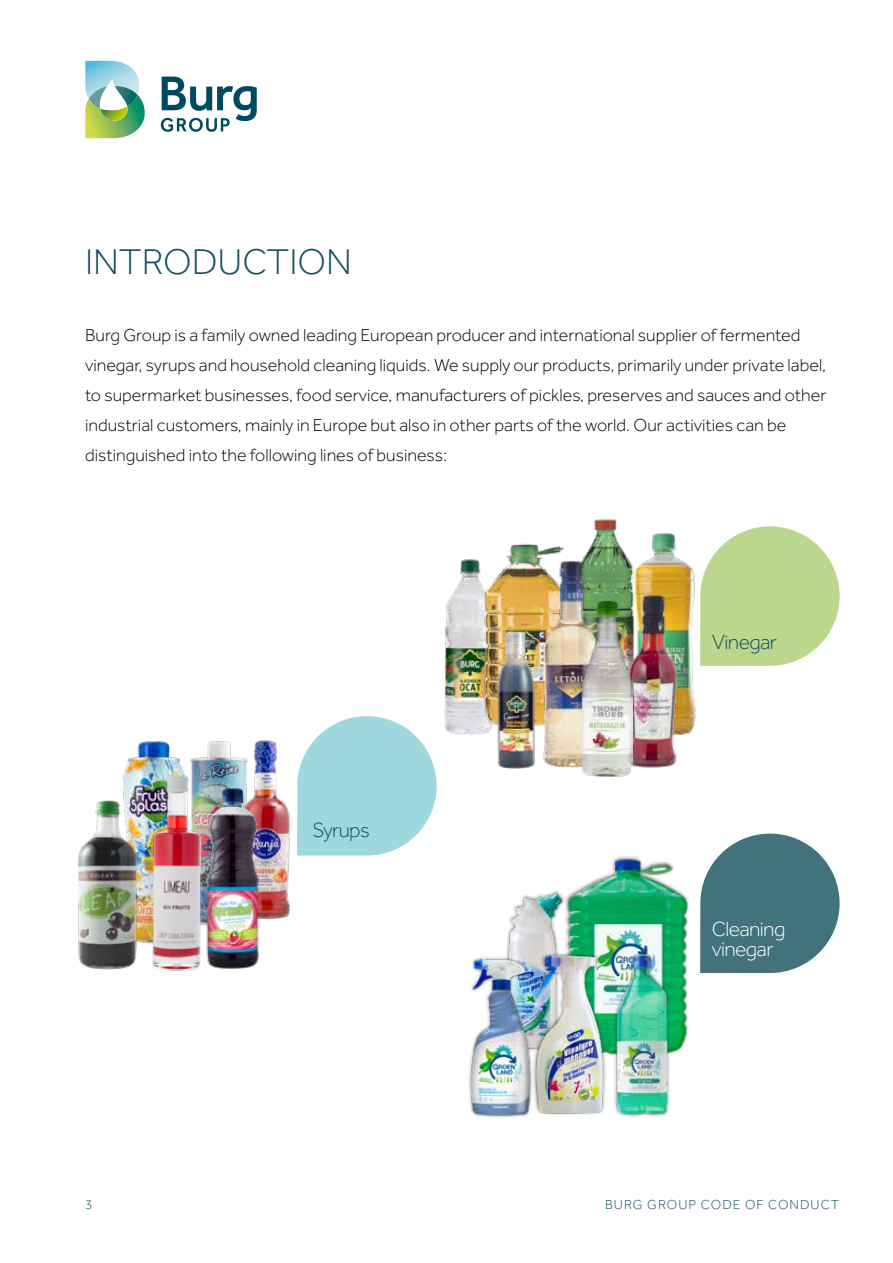
<style>
.page{position:relative;width:893px;height:1263px;background:#fff}
.page>*{position:absolute;margin:0;border:0;box-sizing:border-box;transform-origin:0 0}
.t1{font:300 37.05px "Effra";color:#134f5c}
.t2{font:300 21.3px/19.8px "Effra";letter-spacing:-.03em;color:#fff}
.t3{font:300 21.3px "Effra";letter-spacing:-.03em;color:#134f5c}
.t4{font:300 18px/30px "Effra";color:#000}
.t5{font:300 13.5px "Effra";letter-spacing:.08em;color:#134f5c}
</style>
<div class="page">
<img style="left:444px;top:559px;width:47px;height:176px">
<img style="left:478px;top:544px;width:87px;height:185px">
<img style="left:583px;top:519px;width:42px;height:82px">
<img style="left:540px;top:558px;width:64px;height:210px">
<img style="left:625px;top:533px;width:71px;height:202px">
<img style="left:625px;top:590px;width:55px;height:178px">
<img style="left:581px;top:601px;width:52px;height:175px">
<img style="left:494px;top:628px;width:44px;height:141px">
<svg style="left:85px;top:61px;width:60px;height:77px"></svg>
<svg style="left:161px;top:77px;width:96px;height:55px"></svg>
<img style="left:575px;top:856px;width:114px;height:196px">
<svg style="left:700px;top:834px;width:140px;height:139px"></svg>
<img style="left:192px;top:741px;width:45px;height:44px">
<img style="left:237px;top:740px;width:54px;height:179px">
<img style="left:123px;top:741px;width:69px;height:203px">
<img style="left:78px;top:799px;width:61px;height:171px">
<img style="left:148px;top:768px;width:56px;height:203px">
<img style="left:202px;top:785px;width:60px;height:186px">
<img style="left:506px;top:890px;width:69px;height:65px">
<svg style="left:700px;top:526px;width:140px;height:140px"></svg>
<svg style="left:297px;top:716px;width:140px;height:139px"></svg>
<img style="left:469px;top:955px;width:62px;height:163px">
<img style="left:531px;top:949px;width:72px;height:166px">
<img style="left:603px;top:949px;width:73px;height:168px">
<h1 class="t1" style="left:85px;top:241px;width:268px">INTRODUCTION</h1>
<p class="t4" style="left:85px;top:320px;width:743px">Burg Group is a family owned leading European producer and international supplier of fermented vinegar, syrups and household cleaning liquids. We supply our products, primarily under private label, to supermarket businesses, food service, manufacturers of pickles, preserves and sauces and other industrial customers, mainly in Europe but also in other parts of the world. Our activities can be distinguished into the following lines of business:</p>
<p class="t3" style="left:312px;top:817px;width:59px">Syrups</p>
<p class="t3" style="left:712px;top:629px;width:67px">Vinegar</p>
<p class="t2" style="left:712px;top:919px;width:75px">Cleaning vinegar</p>
<p class="t5" style="left:85px;top:1197px;width:9px">3</p>
<p class="t5" style="left:605px;top:1197px;width:235px">BURG GROUP CODE OF CONDUCT</p>
</div>
